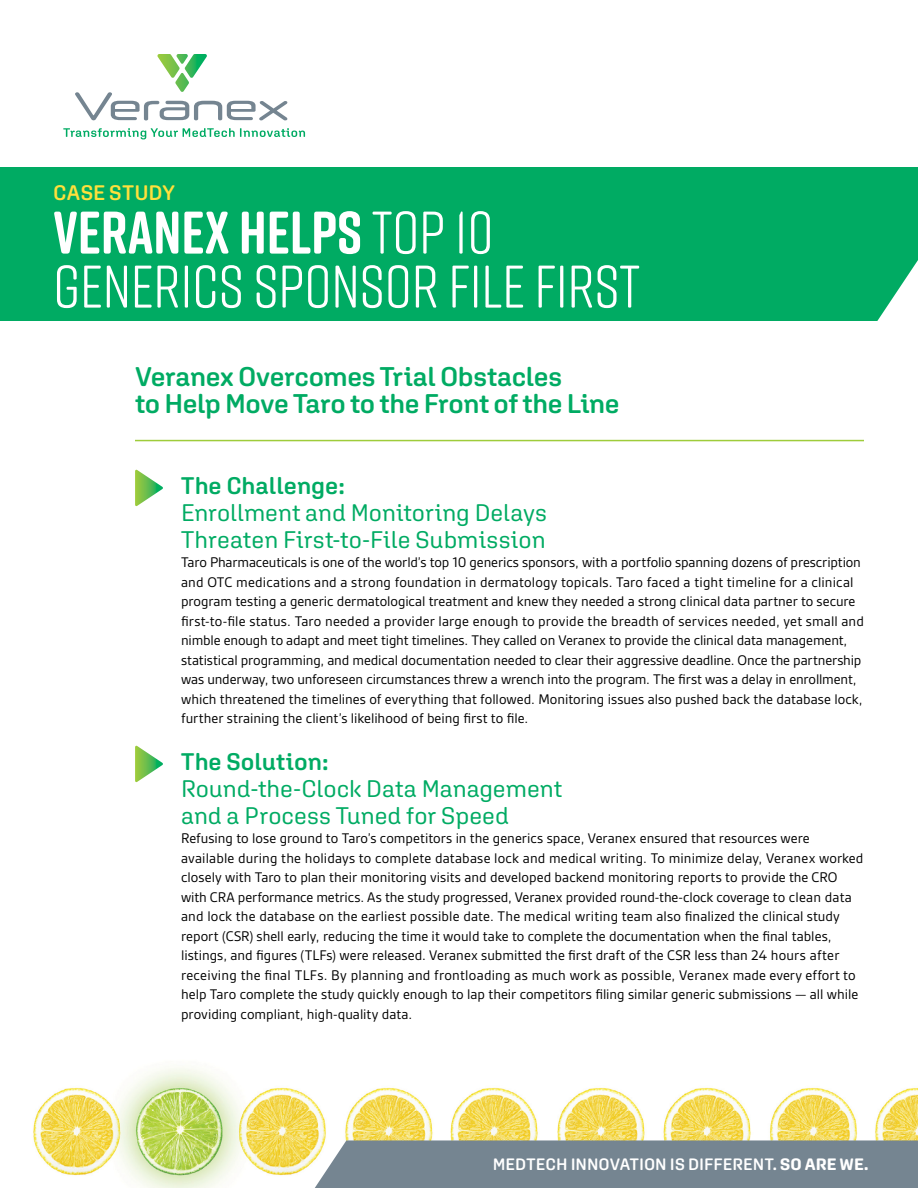
<style>
.page{position:relative;width:918px;height:1188px;background:#fff}
.page>*{position:absolute;margin:0;border:0;box-sizing:border-box;transform-origin:0 0}
.t1{font:60px/54px "Rift Soft";color:#fff}
.t2{font:600 27px/27px "Aglet Sans";letter-spacing:-.015em;color:#00ab63}
.t3{font:24px/27px "Aglet Sans";color:#00ab63}
.t4{font:600 24px "Aglet Sans";color:#00ab63}
.t5{font:600 21px "Aglet Sans";letter-spacing:.01em;color:#ffe03c}
.t6{font:600 16.5px "Aglet Sans";letter-spacing:.005em;color:#fff}
.t7{font:15px/19.5px "Gesta";color:#000}
.s1{font-weight:700}
</style>
<div class="page">
<img style="left:33px;top:1067px;width:885px;height:121px">
<div style="left:306px;top:1140px;width:612px;height:48px;background:#758591"></div>
<svg style="left:63px;top:128px;width:242px;height:11px"></svg>
<svg style="left:75px;top:54px;width:212px;height:66px"></svg>
<div style="left:0;top:167px;width:918px;height:154px;background:#00ab63"></div>
<svg style="left:877px;top:260px;width:41px;height:61px"></svg>
<hr style="left:135px;top:440px;width:729px;height:1px;background:#9fcc3b">
<svg style="left:135px;top:470px;width:28px;height:36px"></svg>
<svg style="left:135px;top:746px;width:28px;height:36px"></svg>
<h3 class="t5" style="left:53px;top:180px;width:123px">CASE STUDY</h3>
<h1 class="t1" style="left:53px;top:203px;width:588px"><span class="s1">VERANEX HELPS</span> TOP 10<br>GENERICS SPONSOR FILE FIRST</h1>
<h2 class="t2" style="left:135px;top:362px;width:486px">Veranex Overcomes Trial Obstacles<br>to Help Move Taro to the Front of the Line</h2>
<h3 class="t4" style="left:181px;top:471px;width:165px">The Challenge:</h3>
<h3 class="t3" style="left:181px;top:499px;width:368px">Enrollment and Monitoring Delays<br>Threaten First-to-File Submission</h3>
<p class="t7" style="left:181px;top:553px;width:684px">Taro Pharmaceuticals is one of the world’s top 10 generics sponsors, with a portfolio spanning dozens of prescription and OTC medications and a strong foundation in dermatology topicals. Taro faced a tight timeline for a clinical program testing a generic dermatological treatment and knew they needed a strong clinical data partner to secure first-to-file status. Taro needed a provider large enough to provide the breadth of services needed, yet small and nimble enough to adapt and meet tight timelines. They called on Veranex to provide the clinical data management, statistical programming, and medical documentation needed to clear their aggressive deadline. Once the partnership was underway, two unforeseen circumstances threw a wrench into the program. The first was a delay in enrollment, which threatened the timelines of everything that followed. Monitoring issues also pushed back the database lock, further straining the client’s likelihood of being first to file.</p>
<h3 class="t4" style="left:181px;top:747px;width:149px">The Solution:</h3>
<h3 class="t3" style="left:181px;top:775px;width:383px">Round-the-Clock Data Management and a Process Tuned for Speed</h3>
<p class="t7" style="left:181px;top:829px;width:684px">Refusing to lose ground to Taro’s competitors in the generics space, Veranex ensured that resources were available during the holidays to complete database lock and medical writing. To minimize delay, Veranex worked closely with Taro to plan their monitoring visits and developed backend monitoring reports to provide the CRO with CRA performance metrics. As the study progressed, Veranex provided round-the-clock coverage to clean data and lock the database on the earliest possible date. The medical writing team also finalized the clinical study report (CSR) shell early, reducing the time it would take to complete the documentation when the final tables, listings, and figures (TLFs) were released. Veranex submitted the first draft of the CSR less than 24 hours after receiving the final TLFs. By planning and frontloading as much work as possible, Veranex made every effort to help Taro complete the study quickly enough to lap their competitors filing similar generic submissions — all while providing compliant, high-quality data.</p>
<p class="t6" style="left:493px;top:1154px;width:377px">MEDTECH INNOVATION IS DIFFERENT. <span class="s1">SO ARE WE.</span></p>
</div>
